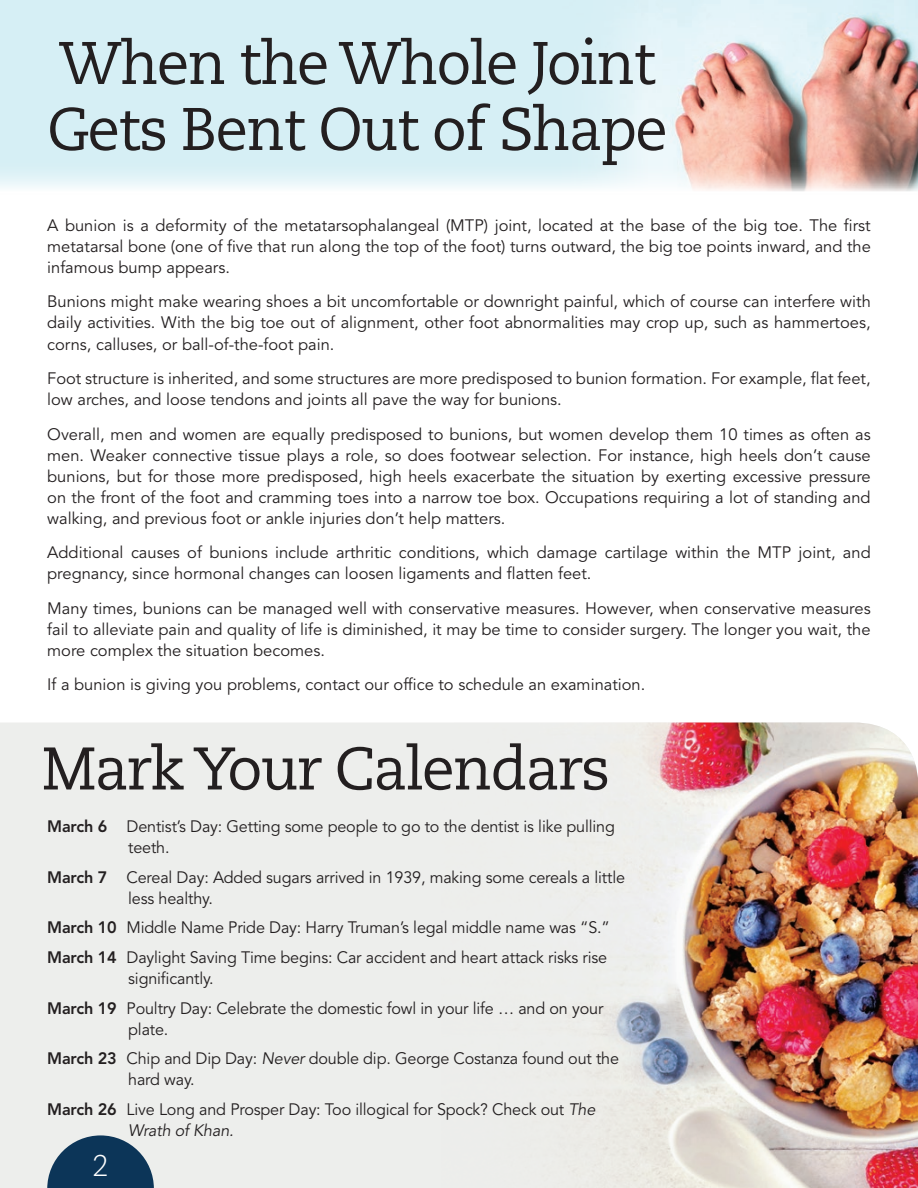
<style>
.page{position:relative;width:918px;height:1188px;background:#fff}
.page>*{position:absolute;margin:0;border:0;box-sizing:border-box;transform-origin:0 0}
.t1{font:60px/66px "Caecilia LT Std";letter-spacing:-.03em;color:#231f20}
.t2{font:300 30px "Caecilia LT Std";color:#fff}
.t3{font:16.5px/21px "Avenir LT Std";color:#231f20}
.t4{font:italic 16.5px "Avenir LT Std";letter-spacing:-.01em;color:#231f20}
.s1{font-weight:800}
.s2{font-style:italic}
</style>
<div class="page">
<div style="left:0;top:723px;width:423px;height:465px;background:#edeeec"></div>
<img style="left:423px;top:723px;width:495px;height:465px">
<div style="left:0;top:0;width:918px;height:206px;background:#d6eff5"></div>
<img style="left:612px;top:0;width:306px;height:157px">
<img style="left:917px;top:927px;width:1px;height:261px">
<svg style="left:47px;top:1135px;width:107px;height:53px;background:#3f5e79"></svg>
<svg style="left:0;top:157px;width:918px;height:49px"></svg>
<h1 class="t1" style="left:47px;top:31px;width:622px">When the Whole Joint<br>Gets Bent Out of Shape</h1>
<p class="t3" style="left:47px;top:215px;width:825px;text-align:justify">A bunion is a deformity of the metatarsophalangeal (MTP) joint, located at the base of the big toe. The first metatarsal bone (one of five that run along the top of the foot) turns outward, the big toe points inward, and the infamous bump appears.</p>
<p class="t3" style="left:47px;top:292px;width:825px;text-align:justify">Bunions might make wearing shoes a bit uncomfortable or downright painful, which of course can interfere with daily activities. With the big toe out of alignment, other foot abnormalities may crop up, such as hammertoes, corns, calluses, or ball-of-the-foot pain.</p>
<p class="t3" style="left:47px;top:368px;width:825px">Foot structure is inherited, and some structures are more predisposed to bunion formation. For example, flat feet, low arches, and loose tendons and joints all pave the way for bunions.</p>
<p class="t3" style="left:47px;top:424px;width:825px;text-align:justify">Overall, men and women are equally predisposed to bunions, but women develop them 10 times as often as men. Weaker connective tissue plays a role, so does footwear selection. For instance, high heels don’t cause bunions, but for those more predisposed, high heels exacerbate the situation by exerting excessive pressure on the front of the foot and cramming toes into a narrow toe box. Occupations requiring a lot of standing and walking, and previous foot or ankle injuries don’t help matters.</p>
<p class="t3" style="left:47px;top:542px;width:825px">Additional causes of bunions include arthritic conditions, which damage cartilage within the MTP joint, and pregnancy, since hormonal changes can loosen ligaments and flatten feet.</p>
<p class="t3" style="left:47px;top:598px;width:825px;text-align:justify">Many times, bunions can be managed well with conservative measures. However, when conservative measures fail to alleviate pain and quality of life is diminished, it may be time to consider surgery. The longer you wait, the more complex the situation becomes.</p>
<p class="t3" style="left:47px;top:674px;width:600px">If a bunion is giving you problems, contact our office to schedule an examination.</p>
<h1 class="t1" style="left:42px;top:737px;width:570px">Mark Your Calendars</h1>
<p class="t3" style="left:128px;top:816px;width:488px;text-indent:-81px"><span class="s1">March 6</span> Dentist’s Day: Getting some people to go to the dentist is like pulling teeth.</p>
<p class="t3" style="left:128px;top:867px;width:498px;text-indent:-81px"><span class="s1">March 7</span> Cereal Day: Added sugars arrived in 1939, making some cereals a little less healthy.</p>
<p class="t3" style="left:47px;top:913px;width:564px;line-height:29.7px"><span class="s1">March 10</span> Middle Name Pride Day: Harry Truman’s legal middle name was “S.”<br><span class="s1">March 14</span> Daylight Saving Time begins: Car accident and heart attack risks rise</p>
<p class="t3" style="left:47px;top:964px;width:558px;line-height:29.7px;text-indent:81px">significantly.<br><span class="s1">March 19</span> Poultry Day: Celebrate the domestic fowl in your life … and on your</p>
<p class="t3" style="left:47px;top:1014px;width:573px;line-height:29.7px;text-indent:81px">plate.<br><span class="s1">March 23</span> Chip and Dip Day: <span class="s2">Never</span> double dip. George Costanza found out the</p>
<p class="t3" style="left:47px;top:1065px;width:550px;line-height:29.7px;text-indent:81px">hard way.<br><span class="s1">March 26</span> Live Long and Prosper Day: Too illogical for Spock? Check out <span class="s2">The</span></p>
<p class="t4" style="left:128px;top:1121px;width:107px">Wrath of Khan.</p>
<h2 class="t2" style="left:92px;top:1149px;width:18px">2</h2>
</div>
